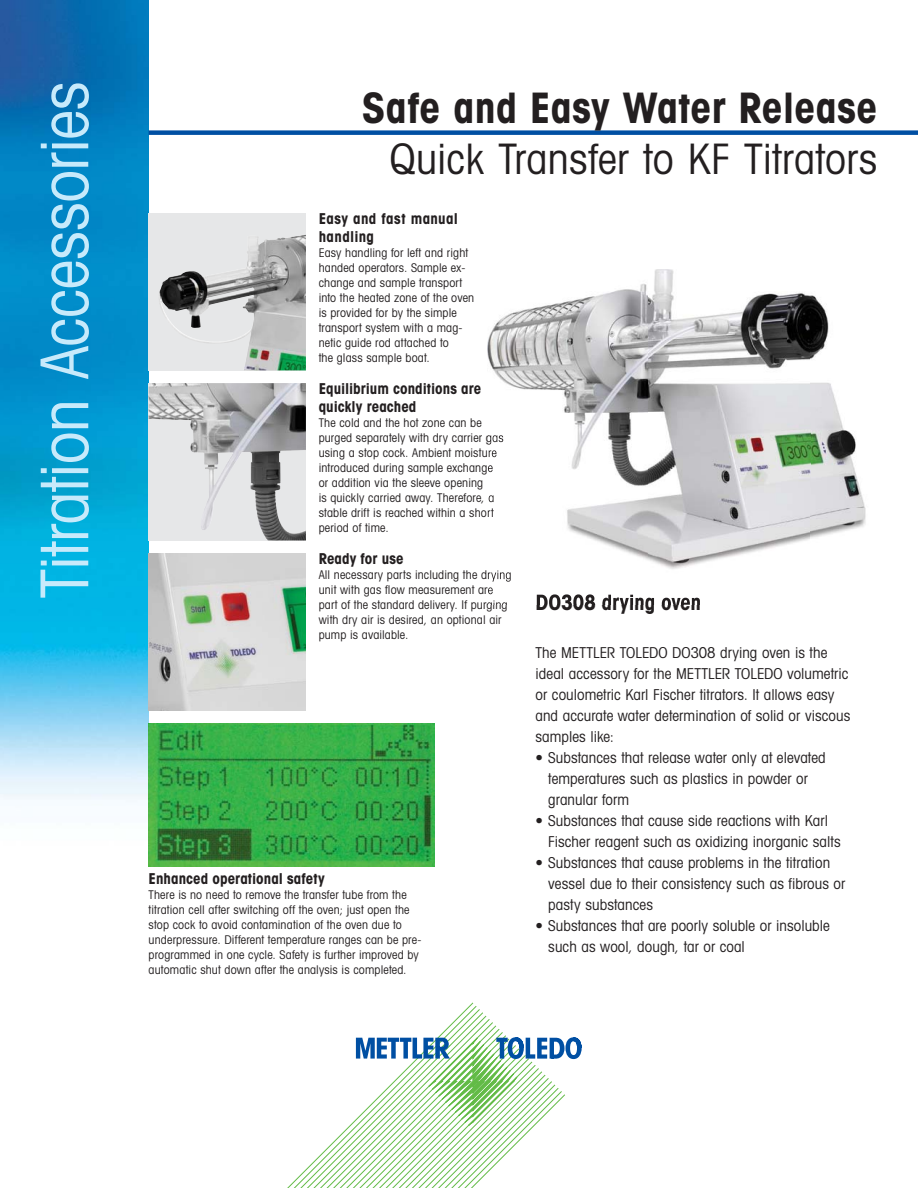
<style>
.page{position:relative;width:918px;height:1188px;background:#fff}
.page>*{position:absolute;margin:0;border:0;box-sizing:border-box;transform-origin:0 0}
.t1{font:condensed 66px "Avant Garde Com";letter-spacing:-.015em;color:#c7eafb}
.t2{font:condensed 42px "Avant Garde Com";letter-spacing:.005em;color:#231f20}
.t3{font:700 condensed 42px "Avant Garde Com";letter-spacing:.01em;color:#231f20}
.t4{font:700 condensed 21px "Avant Garde Com";letter-spacing:-.005em;color:#231f20}
.t5{font:condensed 15px/21px "Avant Garde Com";letter-spacing:.005em;color:#231f20}
.t6{font:700 condensed 15px/18px "Avant Garde Com";letter-spacing:.005em;color:#231f20}
.t7{font:condensed 12px/15px "Avant Garde Com";letter-spacing:.015em;color:#231f20}
</style>
<div class="page">
<svg style="left:287px;top:1002px;width:194px;height:186px"></svg>
<svg style="left:327px;top:1018px;width:255px;height:170px"></svg>
<img style="left:0;top:0;width:149px;height:867px">
<img style="left:149px;top:723px;width:285px;height:144px">
<img style="left:149px;top:553px;width:157px;height:158px">
<img style="left:149px;top:383px;width:157px;height:157px">
<div style="left:149px;top:213px;width:157px;height:157px;background:#e6e7e8"></div>
<img style="left:159px;top:235px;width:147px;height:135px">
<img style="left:488px;top:269px;width:378px;height:336px">
<img style="left:488px;top:433px;width:16px;height:12px">
<svg style="left:488px;top:448px;width:9px;height:27px"></svg>
<svg style="left:488px;top:493px;width:6px;height:24px"></svg>
<img style="left:488px;top:570px;width:23px;height:12px">
<svg style="left:488px;top:585px;width:5px;height:12px"></svg>
<img style="left:488px;top:600px;width:20px;height:5px">
<img style="left:595px;top:594px;width:105px;height:11px">
<img style="left:537px;top:594px;width:58px;height:11px">
<div style="left:149px;top:130px;width:769px;height:5px;background:#004fa3"></div>
<h1 class="t1" style="left:41px;top:598px;width:519px;rotate:-90deg">Titration Accessories</h1>
<h2 class="t3" style="left:362px;top:93px;width:517px">Safe and Easy Water Release</h2>
<h2 class="t2" style="left:390px;top:144px;width:489px">Quick Transfer to KF Titrators</h2>
<p class="t6" style="left:319px;top:211px;width:141px">Easy and fast manual handling</p>
<p class="t7" style="left:319px;top:246px;width:157px">Easy handling for left and right handed operators. Sample ex&shy;change and sample transport into the heated zone of the oven is provided for by the simple transport system with a mag&shy;netic guide rod attached to<br>the glass sample boat.</p>
<p class="t6" style="left:319px;top:381px;width:164px">Equilibrium conditions are quickly reached</p>
<p class="t7" style="left:319px;top:416px;width:186px">The cold and the hot zone can be purged separately with dry carrier gas using a stop cock. Ambient moisture introduced during sample exchange or addition via the sleeve opening<br>is quickly carried away. Therefore, a stable drift is reached within a short period of time.</p>
<p class="t6" style="left:319px;top:551px;width:86px">Ready for use</p>
<p class="t7" style="left:319px;top:569px;width:194px">All necessary parts including the drying unit with gas flow measurement are part of the standard delivery. If purging with dry air is desired, an optional air pump is available.</p>
<p class="t6" style="left:149px;top:871px;width:178px">Enhanced operational safety</p>
<p class="t7" style="left:149px;top:888px;width:274px">There is no need to remove the transfer tube from the titration cell after switching off the oven; just open the stop cock to avoid contamination of the oven due to underpressure. Different temperature ranges can be pre&shy;programmed in one cycle. Safety is further improved by automatic shut down after the analysis is completed.</p>
<h3 class="t4" style="left:536px;top:595px;width:167px">DO308 drying oven</h3>
<p class="t5" style="left:536px;top:644px;width:316px">The METTLER TOLEDO DO308 drying oven is the ideal accessory for the METTLER TOLEDO volumetric or coulometric Karl Fischer titrators. It allows easy and accurate water determination of solid or viscous samples like:</p>
<p class="t5" style="left:548px;top:749px;width:279px;text-indent:-13px">• Substances that release water only at elevated temperatures such as plastics in powder or granular form</p>
<p class="t5" style="left:548px;top:812px;width:294px;text-indent:-13px">• Substances that cause side reactions with Karl<br>Fischer reagent such as oxidizing inorganic salts</p>
<p class="t5" style="left:548px;top:854px;width:299px;text-indent:-13px">• Substances that cause problems in the titration vessel due to their consistency such as fibrous or pasty substances</p>
<p class="t5" style="left:548px;top:917px;width:283px;text-indent:-13px">• Substances that are poorly soluble or insoluble such as wool, dough, tar or coal</p>
</div>
